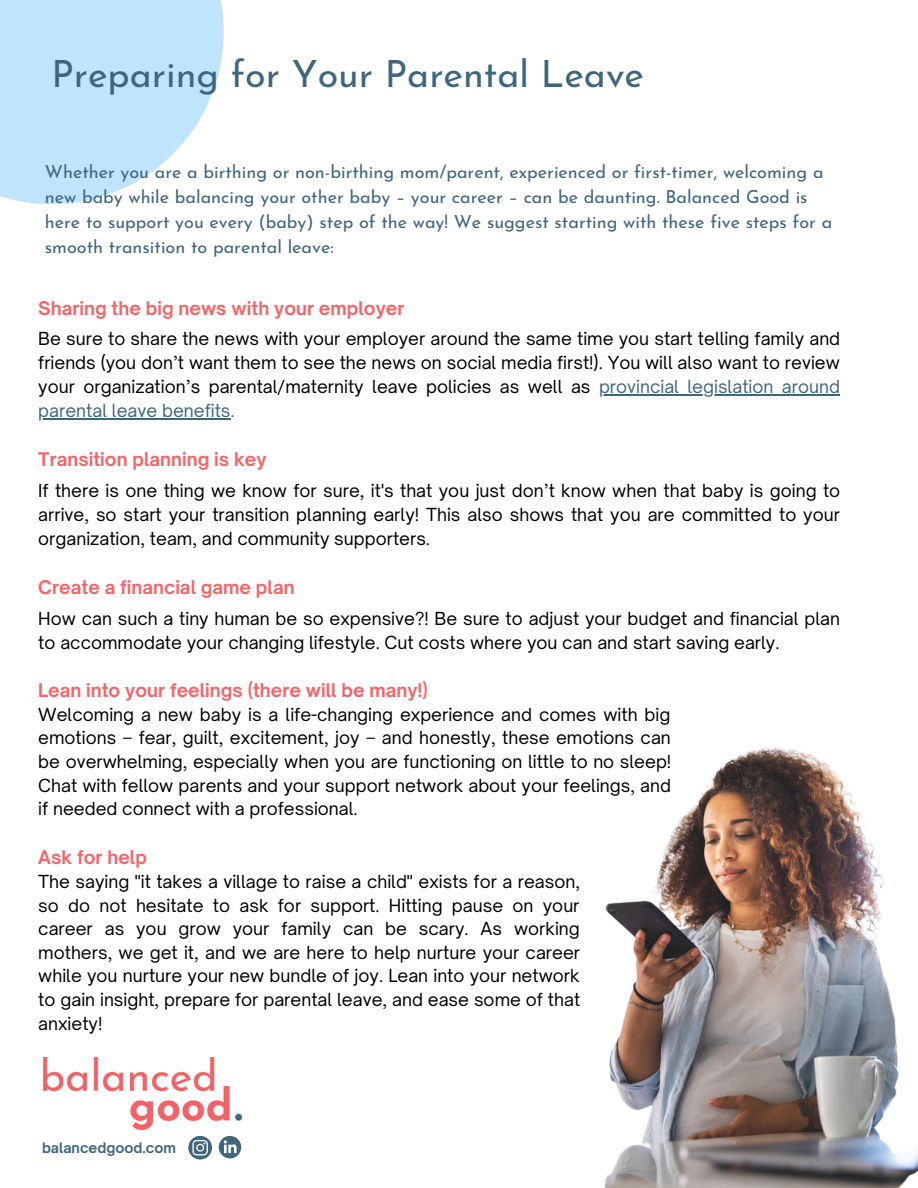
<style>
.page{position:relative;width:918px;height:1188px;background:#fff}
.page>*{position:absolute;margin:0;border:0;box-sizing:border-box;transform-origin:0 0}
.t1{font:37.65px "Josefin Sans";color:#40667c}
.t2{font:18px/24.8px "Josefin Sans";color:#40667c}
.t3{font:700 18px "Open Sauce One";color:#f46569}
.t4{font:17.25px/23.7px "Open Sauce One";color:#000;text-align:justify}
.t5{font:700 13.95px "Open Sauce One";color:#40667c}
.s1{color:#40667c}
</style>
<div class="page">
<img style="left:44px;top:1057px;width:198px;height:72px">
<svg style="left:0;top:0;width:224px;height:205px;background:#c7e8fb"></svg>
<svg style="left:188px;top:1136px;width:24px;height:24px"></svg>
<svg style="left:219px;top:1136px;width:22px;height:22px"></svg>
<img style="left:604px;top:747px;width:314px;height:441px">
<hr style="left:599px;top:394px;width:241px;height:2px;background:#40667c">
<hr style="left:38px;top:418px;width:192px;height:2px;background:#40667c">
<h1 class="t1" style="left:52px;top:59px;width:594px">Preparing for Your Parental Leave</h1>
<p class="t2" style="left:45px;top:162px;width:789px">Whether you are a birthing or non-birthing mom/parent, experienced or first-timer, welcoming a new baby while balancing your other baby – your career – can be daunting. Balanced Good is here to support you every (baby) step of the way! We suggest starting with these five steps for a smooth transition to parental leave:</p>
<p class="t3" style="left:38px;top:297px;width:368px">Sharing the big news with your employer</p>
<p class="t4" style="left:38px;top:327px;width:803px">Be sure to share the news with your employer around the same time you start telling family and friends (you don’t want them to see the news on social media first!). You will also want to review your organization’s parental/maternity leave policies as well as <span class="s1">provincial legislation around parental leave benefits.</span></p>
<p class="t3" style="left:38px;top:448px;width:230px">Transition planning is key</p>
<p class="t4" style="left:38px;top:478px;width:803px">If there is one thing we know for sure, it's that you just don’t know when that baby is going to arrive, so start your transition planning early! This also shows that you are committed to your organization, team, and community supporters.</p>
<p class="t3" style="left:38px;top:576px;width:258px">Create a financial game plan</p>
<p class="t4" style="left:38px;top:606px;width:803px">How can such a tiny human be so expensive?! Be sure to adjust your budget and financial plan to accommodate your changing lifestyle. Cut costs where you can and start saving early.</p>
<p class="t3" style="left:38px;top:679px;width:391px">Lean into your feelings (there will be many!)</p>
<p class="t4" style="left:38px;top:702px;width:635px">Welcoming a new baby is a life-changing experience and comes with big emotions – fear, guilt, excitement, joy – and honestly, these emotions can be overwhelming, especially when you are functioning on little to no sleep!<br>Chat with fellow parents and your support network about your feelings, and if needed connect with a professional.</p>
<p class="t3" style="left:38px;top:846px;width:110px">Ask for help</p>
<p class="t4" style="left:38px;top:869px;width:544px">The saying "it takes a village to raise a child" exists for a reason, so do not hesitate to ask for support. Hitting pause on your career as you grow your family can be scary. As working mothers, we get it, and we are here to help nurture your career while you nurture your new bundle of joy. Lean into your network to gain insight, prepare for parental leave, and ease some of that anxiety!</p>
<p class="t5" style="left:42px;top:1139px;width:136px">balancedgood.com</p>
</div>
